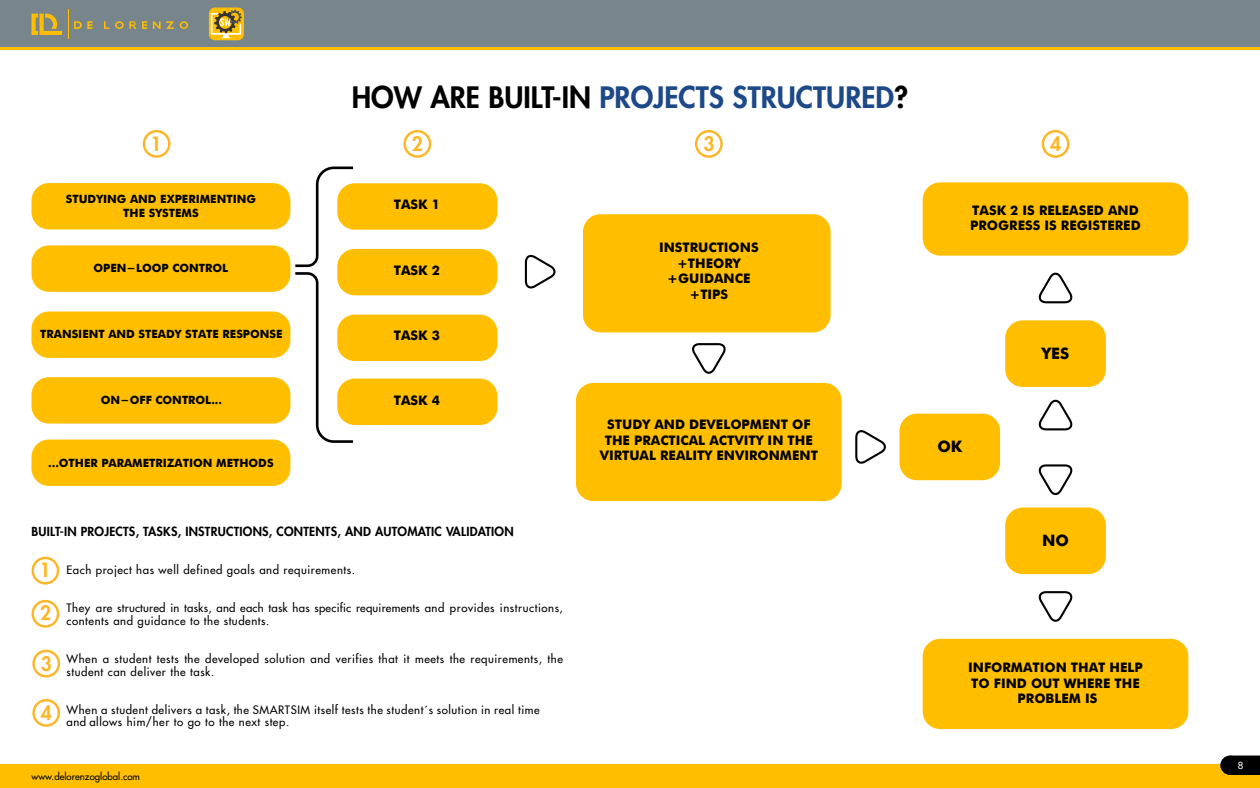
<style>
.page{position:relative;width:1260px;height:788px;background:#fff}
.page>*{position:absolute;margin:0;border:0;box-sizing:border-box;transform-origin:0 0}
.t1{font:800 28.88px "Futura";color:#1d4989}
.t2{font:800 19.25px "Futura";color:#fcb729}
.t3{font:700 15.75px "Futura";color:#000}
.t4{font:700 13.12px/15.8px "Futura";color:#000;text-align:center}
.t5{font:800 12.25px "Futura";letter-spacing:.02em;color:#000}
.t6{font:500 11.38px/12.7px "Futura";letter-spacing:.05em;color:#000}
.t7{font:700 11.38px/14px "Futura";color:#000;text-align:center}
.t8{font:500 9.62px "Futura";color:#000}
.t9{font:500 9.62px "Futura";color:#fff}
.s1{color:#000}
</style>
<div class="page">
<div style="left:0;top:764px;width:1260px;height:24px;background:#ffbf00"></div>
<div style="left:1230px;top:756px;width:30px;height:18px;background:#000"></div>
<div style="left:1230px;top:755px;width:30px;height:19px;border:1px solid #000"></div>
<div style="left:1221px;top:756px;width:18px;height:18px;background:#000;border-radius:50%"></div>
<div style="left:1220px;top:755px;width:20px;height:19px;border:1px solid #000;border-radius:50%"></div>
<div style="left:0;top:0;width:1260px;height:49px;background:#78858b"></div>
<hr style="left:0;top:48px;width:1260px;height:2px;background:#ffbf00">
<svg style="left:32px;top:14px;width:30px;height:21px"></svg>
<svg style="left:142px;top:21px;width:5px;height:8px"></svg>
<svg style="left:104px;top:21px;width:5px;height:8px"></svg>
<svg style="left:153px;top:21px;width:21px;height:8px"></svg>
<svg style="left:180px;top:21px;width:8px;height:8px"></svg>
<svg style="left:68px;top:10px;width:25px;height:29px"></svg>
<svg style="left:115px;top:21px;width:21px;height:8px"></svg>
<svg style="left:209px;top:8px;width:35px;height:32px"></svg>
<svg style="left:211px;top:10px;width:31px;height:28px"></svg>
<div style="left:337px;top:183px;width:160px;height:47px;background:#ffbf00;border-radius:18px"></div>
<div style="left:583px;top:214px;width:248px;height:118px;background:#ffbf00;border-radius:18px"></div>
<div style="left:576px;top:383px;width:266px;height:118px;background:#ffbf00;border-radius:18px"></div>
<div style="left:923px;top:182px;width:265px;height:73px;background:#ffbf00;border-radius:18px"></div>
<div style="left:923px;top:638px;width:265px;height:91px;background:#ffbf00;border-radius:18px"></div>
<div style="left:337px;top:249px;width:160px;height:46px;background:#ffbf00;border-radius:18px"></div>
<div style="left:899px;top:413px;width:101px;height:67px;background:#ffbf00;border-radius:18px"></div>
<div style="left:1005px;top:320px;width:101px;height:67px;background:#ffbf00;border-radius:18px"></div>
<div style="left:1005px;top:507px;width:101px;height:67px;background:#ffbf00;border-radius:18px"></div>
<div style="left:337px;top:314px;width:160px;height:47px;background:#ffbf00;border-radius:18px"></div>
<div style="left:337px;top:378px;width:160px;height:47px;background:#ffbf00;border-radius:18px"></div>
<svg style="left:295px;top:166px;width:61px;height:277px"></svg>
<svg style="left:524px;top:254px;width:32px;height:35px"></svg>
<svg style="left:692px;top:343px;width:34px;height:31px"></svg>
<svg style="left:855px;top:430px;width:31px;height:34px"></svg>
<svg style="left:1038px;top:399px;width:35px;height:32px"></svg>
<svg style="left:1038px;top:272px;width:35px;height:32px"></svg>
<svg style="left:1038px;top:464px;width:35px;height:32px"></svg>
<svg style="left:1038px;top:591px;width:35px;height:31px"></svg>
<svg style="left:143px;top:130px;width:28px;height:28px"></svg>
<svg style="left:32px;top:556px;width:27px;height:28px"></svg>
<svg style="left:403px;top:130px;width:28px;height:28px"></svg>
<svg style="left:32px;top:600px;width:27px;height:27px"></svg>
<svg style="left:695px;top:130px;width:28px;height:28px"></svg>
<svg style="left:32px;top:649px;width:28px;height:28px"></svg>
<svg style="left:1042px;top:130px;width:27px;height:28px"></svg>
<svg style="left:32px;top:699px;width:28px;height:27px"></svg>
<div style="left:32px;top:183px;width:258px;height:46px;background:#ffbf00;border-radius:17px"></div>
<div style="left:32px;top:311px;width:258px;height:47px;background:#ffbf00;border-radius:17px"></div>
<div style="left:32px;top:245px;width:258px;height:47px;background:#ffbf00;border-radius:17px"></div>
<div style="left:32px;top:377px;width:258px;height:46px;background:#ffbf00;border-radius:17px"></div>
<div style="left:32px;top:439px;width:258px;height:47px;background:#ffbf00;border-radius:17px"></div>
<h1 class="t1" style="left:352px;top:79px;width:558px"><span class="s1">HOW ARE BUILT-IN</span> PROJECTS STRUCTURED<span class="s1">?</span></h1>
<h2 class="t2" style="left:151px;top:131px;width:13px">1</h2>
<h2 class="t2" style="left:412px;top:131px;width:13px">2</h2>
<h2 class="t2" style="left:703px;top:132px;width:13px">3</h2>
<p class="t7" style="left:66px;top:191px;width:192px">STUDYING AND EXPERIMENTING<br>THE SYSTEMS</p>
<p class="t4" style="left:394px;top:196px;width:48px">TASK 1</p>
<p class="t7" style="left:94px;top:260px;width:136px">OPEN-LOOP CONTROL</p>
<p class="t4" style="left:394px;top:261px;width:48px">TASK 2</p>
<p class="t4" style="left:659px;top:238px;width:101px">INSTRUCTIONS +THEORY +GUIDANCE +TIPS</p>
<p class="t7" style="left:40px;top:326px;width:244px">TRANSIENT AND STEADY STATE RESPONSE</p>
<p class="t4" style="left:394px;top:326px;width:48px">TASK 3</p>
<p class="t7" style="left:101px;top:392px;width:123px">ON-OFF CONTROL...</p>
<p class="t4" style="left:394px;top:391px;width:48px">TASK 4</p>
<p class="t7" style="left:48px;top:454px;width:227px">...OTHER PARAMETRIZATION METHODS</p>
<p class="t4" style="left:600px;top:415px;width:220px">STUDY AND DEVELOPMENT OF<br>THE PRACTICAL ACTVITY IN THE<br>VIRTUAL REALITY ENVIRONMENT</p>
<p class="t5" style="left:32px;top:523px;width:484px">BUILT-IN PROJECTS, TASKS, INSTRUCTIONS, CONTENTS, AND AUTOMATIC VALIDATION</p>
<p class="t6" style="left:66px;top:563px;width:290px">Each project has well defined goals and requirements.</p>
<p class="t6" style="left:66px;top:601px;width:498px">They are structured in tasks, and each task has specific requirements and provides instructions, contents and guidance to the students.</p>
<p class="t6" style="left:66px;top:652px;width:498px">When a student tests the developed solution and verifies that it meets the requirements, the student can deliver the task.</p>
<p class="t6" style="left:66px;top:703px;width:475px">When a student delivers a task, the SMARTSIM itself tests the student´s solution in real time and allows him/her to go to the next step.</p>
<h2 class="t2" style="left:39px;top:558px;width:13px">1</h2>
<h2 class="t2" style="left:40px;top:601px;width:13px">2</h2>
<h2 class="t2" style="left:41px;top:651px;width:13px">3</h2>
<h2 class="t2" style="left:41px;top:700px;width:13px">4</h2>
<p class="t8" style="left:32px;top:770px;width:110px">www.delorenzoglobal.com</p>
<h2 class="t2" style="left:1050px;top:131px;width:13px">4</h2>
<p class="t4" style="left:970px;top:201px;width:172px;text-align:left">TASK 2 IS RELEASED AND<br>PROGRESS IS REGISTERED</p>
<h3 class="t3" style="left:937px;top:435px;width:26px">OK</h3>
<h3 class="t3" style="left:1042px;top:341px;width:29px">YES</h3>
<h3 class="t3" style="left:1042px;top:528px;width:28px">NO</h3>
<p class="t4" style="left:968px;top:658px;width:176px">INFORMATION THAT HELP<br>TO FIND OUT WHERE THE<br>PROBLEM IS</p>
<p class="t9" style="left:1238px;top:759px;width:7px">8</p>
</div>
